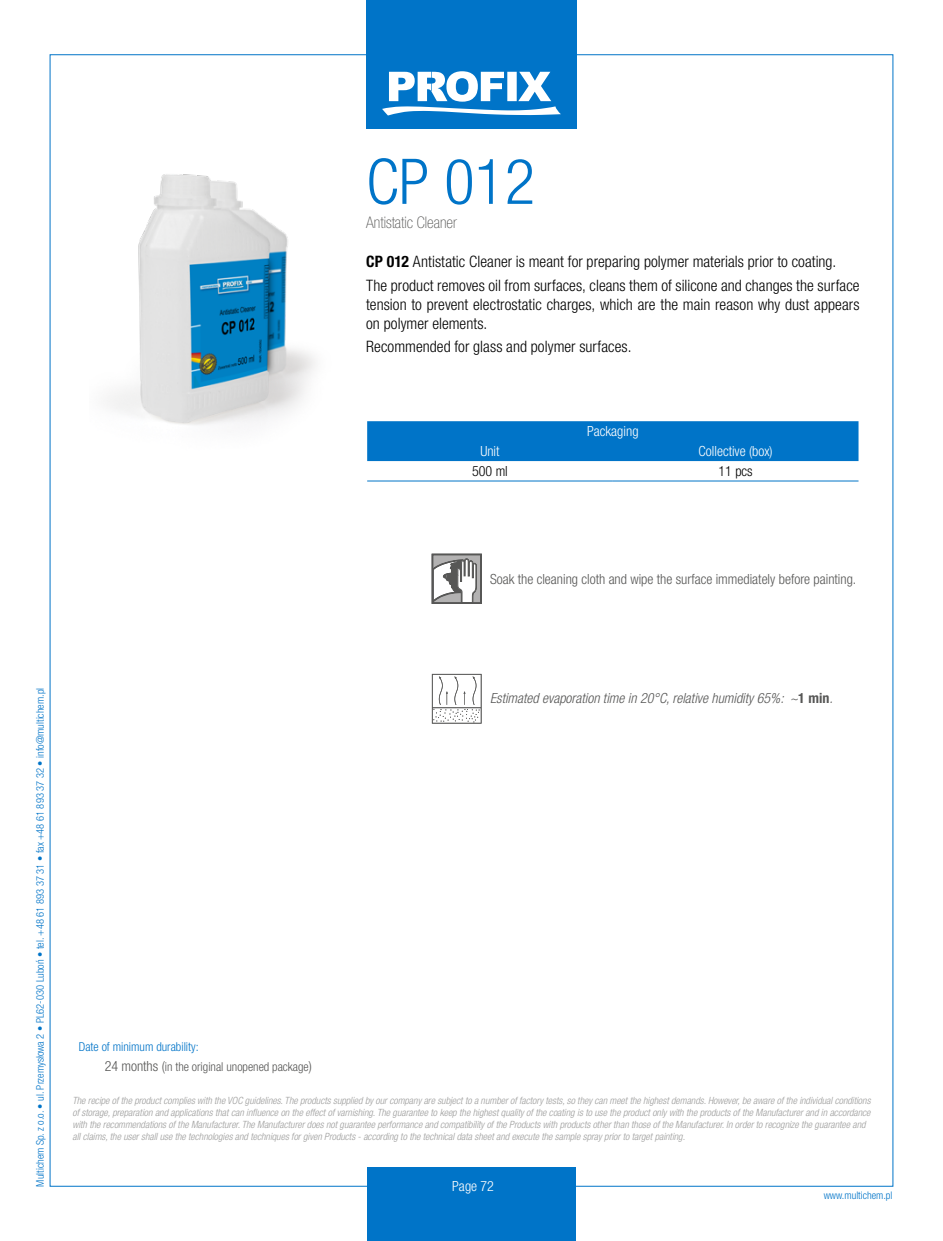
<style>
.page{position:relative;width:943px;height:1241px;background:#fff}
.page>*{position:absolute;margin:0;border:0;box-sizing:border-box;transform-origin:0 0}
.t1{font:300 condensed 63px "Helvetica Neue LT Pro";color:#0074c8}
.t2{font:100 condensed 15.92px "Helvetica Neue LT Pro";color:#575756}
.t3{font:300 condensed 15.75px/23.8px "Helvetica Neue LT Pro";letter-spacing:.005em;color:#000}
.t4{font:300 condensed 14px "Helvetica Neue LT Pro";color:#575756}
.t5{font:italic 300 condensed 14px "Helvetica Neue LT Pro";color:#575756}
.t6{font:300 condensed 14px "Helvetica Neue LT Pro";color:#fff}
.t7{font:300 condensed 14px "Helvetica Neue LT Pro";color:#000}
.t8{font:300 condensed 12.25px/20.8px "Helvetica Neue LT Pro";color:#575756}
.t9{font:300 condensed 10.5px "Helvetica Neue LT Pro";color:#0074c8}
.t10{font:italic 300 condensed 9.97px/11.9px "Helvetica Neue LT Pro";color:#9d9d9c}
.s1{font-weight:700}
.s2{color:#0074c8}
.s3{font-size:14px}
.s4{font-weight:700;font-style:normal}
</style>
<div class="page">
<div style="left:367px;top:1166px;width:209px;height:74px;background:#0074c8"></div>
<div style="left:366px;top:0;width:211px;height:129px;background:#0074c8"></div>
<svg style="left:382px;top:71px;width:179px;height:44px"></svg>
<img style="left:107px;top:174px;width:209px;height:251px">
<div style="left:367px;top:421px;width:491px;height:40px;background:#0074c8"></div>
<hr style="left:367px;top:480px;width:246px;height:1px;background:#0074c8">
<hr style="left:613px;top:480px;width:245px;height:1px;background:#0074c8">
<svg style="left:432px;top:553px;width:50px;height:50px"></svg>
<svg style="left:432px;top:673px;width:49px;height:50px"></svg>
<h1 class="t1" style="left:366px;top:145px;width:170px">CP 012</h1>
<h2 class="t2" style="left:366px;top:213px;width:92px">Antistatic Cleaner</h2>
<h3 class="t3" style="left:366px;top:249px;width:495px"><span class="s1">CP 012</span> Antistatic Cleaner is meant for preparing polymer materials prior to coating.<br>The product removes oil from surfaces, cleans them of silicone and changes the surface</h3>
<h3 class="t3" style="left:366px;top:294px;width:495px;line-height:18.9px">tension to prevent electrostatic charges, which are the main reason why dust appears on polymer elements.</h3>
<h3 class="t3" style="left:366px;top:335px;width:264px">Recommended for glass and polymer surfaces.</h3>
<h3 class="t6" style="left:587px;top:423px;width:53px">Packaging</h3>
<h3 class="t6" style="left:480px;top:443px;width:21px">Unit</h3>
<h3 class="t6" style="left:698px;top:443px;width:76px">Collective (box)</h3>
<h3 class="t7" style="left:472px;top:463px;width:37px">500 ml</h3>
<h3 class="t7" style="left:718px;top:463px;width:36px">11 pcs</h3>
<h3 class="t4" style="left:490px;top:570px;width:365px">Soak the cleaning cloth and wipe the surface immediately before painting.</h3>
<p class="t9" style="left:34px;top:1186px;width:500px;rotate:-90deg">Multichem Sp. z o.o. • ul. Przemysłowa 2 • PL62-030 Luboń • tel. +48 61 893 37 31 • fax +48 61 893 37 32 • info@multichem.pl</p>
<p class="t8" style="left:105px;top:1035px;width:209px;text-indent:-26px"><span class="s2">Date of minimum durability:<br></span><span class="s3">24 months (</span>in the original unopened package<span class="s3">)</span></p>
<h3 class="t5" style="left:490px;top:690px;width:344px">Estimated evaporation time in 20°C, relative humidity 65%: ~<span class="s4">1 min</span>.</h3>
<p class="t10" style="left:72px;top:1094px;width:799px">The recipe of the product complies with the VOC guidelines. The products supplied by our company are subject to a number of factory tests, so they can meet the highest demands. However, be aware of the individual conditions of storage, preparation and applications that can influence on the effect of varnishing. The guarantee to keep the highest quality of the coating is to use the product only with the products of the Manufacturer and in accordance with the recommendations of the Manufacturer. The Manufacturer does not guarantee performance and compatibility of the Products with products other than those of the Manufacturer. In order to recognize the guarantee and all claims, the user shall use the technologies and techniques for given Products - according to the technical data sheet and execute the sample spray prior to target painting.</p>
<h3 class="t6" style="left:452px;top:1177px;width:43px">Page 72</h3>
<p class="t9" style="left:823px;top:1188px;width:70px">www.multichem.pl</p>
</div>
